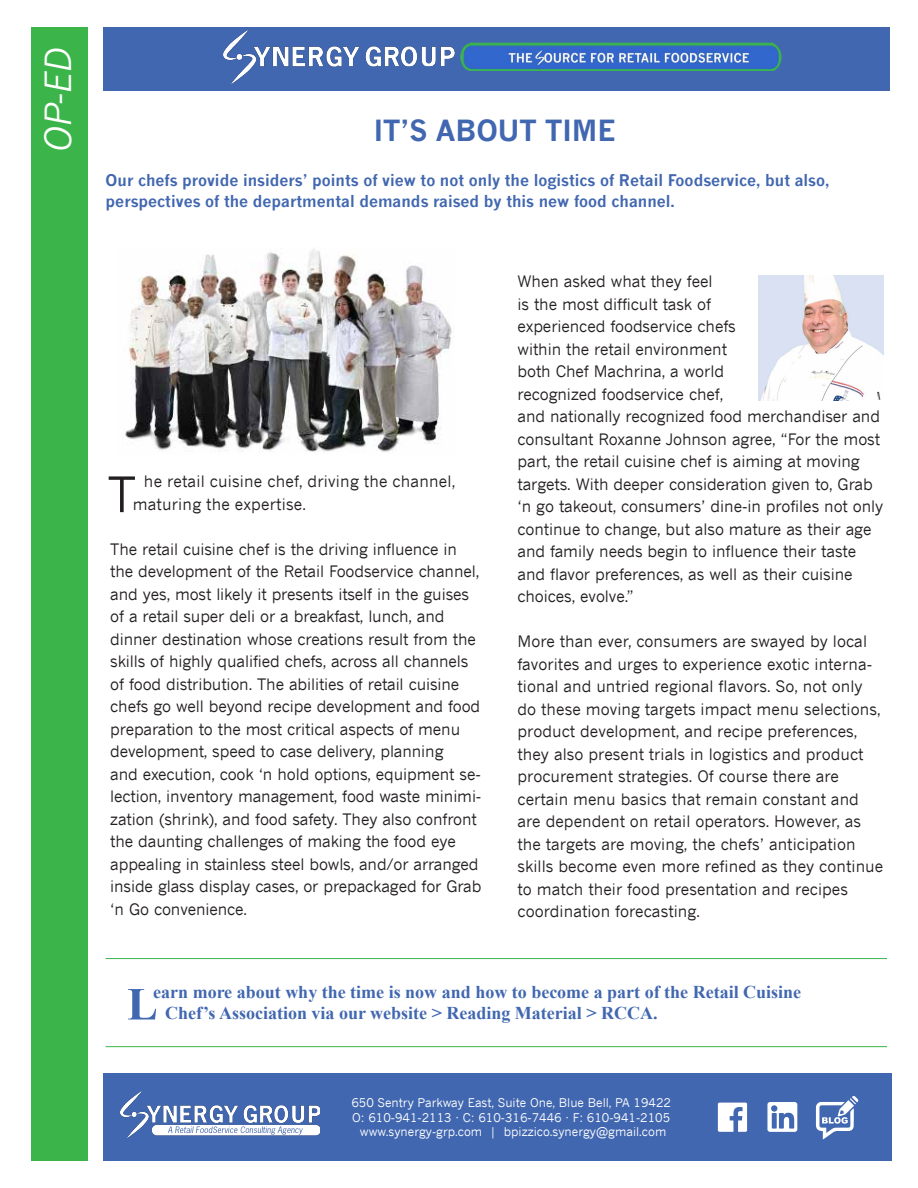
<style>
.page{position:relative;width:918px;height:1188px;background:#fff}
.page>*{position:absolute;margin:0;border:0;box-sizing:border-box;transform-origin:0 0}
.t1{font:italic 36px "News Gothic";color:#fff}
.t2{font:700 28.5px "News Gothic";color:#4167b0}
.t3{font:700 18px/21.6px "Times New Roman";color:#4167b0}
.t4{font:15.75px/22.5px "News Gothic";letter-spacing:-.005em;color:#231f20}
.t5{font:700 15.75px/21px "News Gothic";color:#4167b0}
.t6{font:12px/14.4px "News Gothic";color:#fff;text-align:center}
</style>
<div class="page">
<div style="left:103px;top:1073px;width:788px;height:87px;background:#4167b0"></div>
<hr style="left:106px;top:958px;width:781px;height:1px;background:#3bb54a">
<hr style="left:106px;top:1046px;width:781px;height:1px;background:#3bb54a">
<div style="left:103px;top:27px;width:786px;height:63px;background:#4167b0"></div>
<img style="left:223px;top:30px;width:232px;height:54px">
<img style="left:120px;top:1092px;width:200px;height:46px">
<svg style="left:718px;top:1103px;width:29px;height:29px"></svg>
<svg style="left:767px;top:1102px;width:30px;height:30px"></svg>
<img style="left:460px;top:43px;width:321px;height:28px">
<svg style="left:128px;top:989px;width:28px;height:31px"></svg>
<div style="left:31px;top:27px;width:56px;height:1134px;background:#3bb54a"></div>
<svg style="left:816px;top:1096px;width:43px;height:43px"></svg>
<img style="left:123px;top:249px;width:329px;height:203px">
<img style="left:758px;top:275px;width:126px;height:126px">
<svg style="left:109px;top:476px;width:26px;height:36px"></svg>
<h1 class="t1" style="left:36px;top:152px;width:106px;rotate:-90deg">OP-ED</h1>
<h2 class="t2" style="left:374px;top:112px;width:243px">IT’S ABOUT TIME</h2>
<p class="t5" style="left:106px;top:169px;width:725px">Our chefs provide insiders’ points of view to not only the logistics of Retail Foodservice, but also, perspectives of the departmental demands raised by this new food channel.</p>
<p class="t4" style="left:133px;top:470px;width:324px;text-indent:11px">he retail cuisine chef, driving the channel, maturing the expertise.</p>
<p class="t4" style="left:110px;top:538px;width:373px">The retail cuisine chef is the driving influence in the development of the Retail Foodservice channel, and yes, most likely it presents itself in the guises of a retail super deli or a breakfast, lunch, and dinner destination whose creations result from the skills of highly qualified chefs, across all channels of food distribution. The abilities of retail cuisine chefs go well beyond recipe development and food preparation to the most critical aspects of menu development, speed to case delivery, planning<br>and execution, cook ‘n hold options, equipment se&shy;lection, inventory management, food waste minimi&shy;zation (shrink), and food safety. They also confront the daunting challenges of making the food eye appealing in stainless steel bowls, and/or arranged inside glass display cases, or prepackaged for Grab ‘n Go convenience.</p>
<p class="t4" style="left:518px;top:270px;width:367px">When asked what they feel<br>is the most difficult task of<br>experienced foodservice chefs<br>within the retail environment<br>both Chef Machrina, a world<br>recognized foodservice chef,<br>and nationally recognized food merchandiser and consultant Roxanne Johnson agree, “For the most part, the retail cuisine chef is aiming at moving targets. With deeper consideration given to, Grab ‘n go takeout, consumers’ dine-in profiles not only continue to change, but also mature as their age and family needs begin to influence their taste and flavor preferences, as well as their cuisine choices, evolve.”</p>
<p class="t4" style="left:518px;top:630px;width:367px">More than ever, consumers are swayed by local favorites and urges to experience exotic interna&shy;tional and untried regional flavors. So, not only do these moving targets impact menu selections, product development, and recipe preferences, they also present trials in logistics and product procurement strategies. Of course there are certain menu basics that remain constant and are dependent on retail operators. However, as the targets are moving, the chefs’ anticipation skills become even more refined as they continue to match their food presentation and recipes coordination forecasting.</p>
<p class="t3" style="left:165px;top:980px;width:638px;text-indent:-12px">earn more about why the time is now and how to become a part of the Retail Cuisine<br>Chef’s Association via our website &gt; Reading Material &gt; RCCA.</p>
<p class="t6" style="left:351px;top:1095px;width:321px">650 Sentry Parkway East, Suite One, Blue Bell, PA 19422<br>O: 610-941-2113 ∙ C: 610-316-7446 ∙ F: 610-941-2105 www.synergy-grp.com | bpizzico.synergy@gmail.com</p>
</div>
